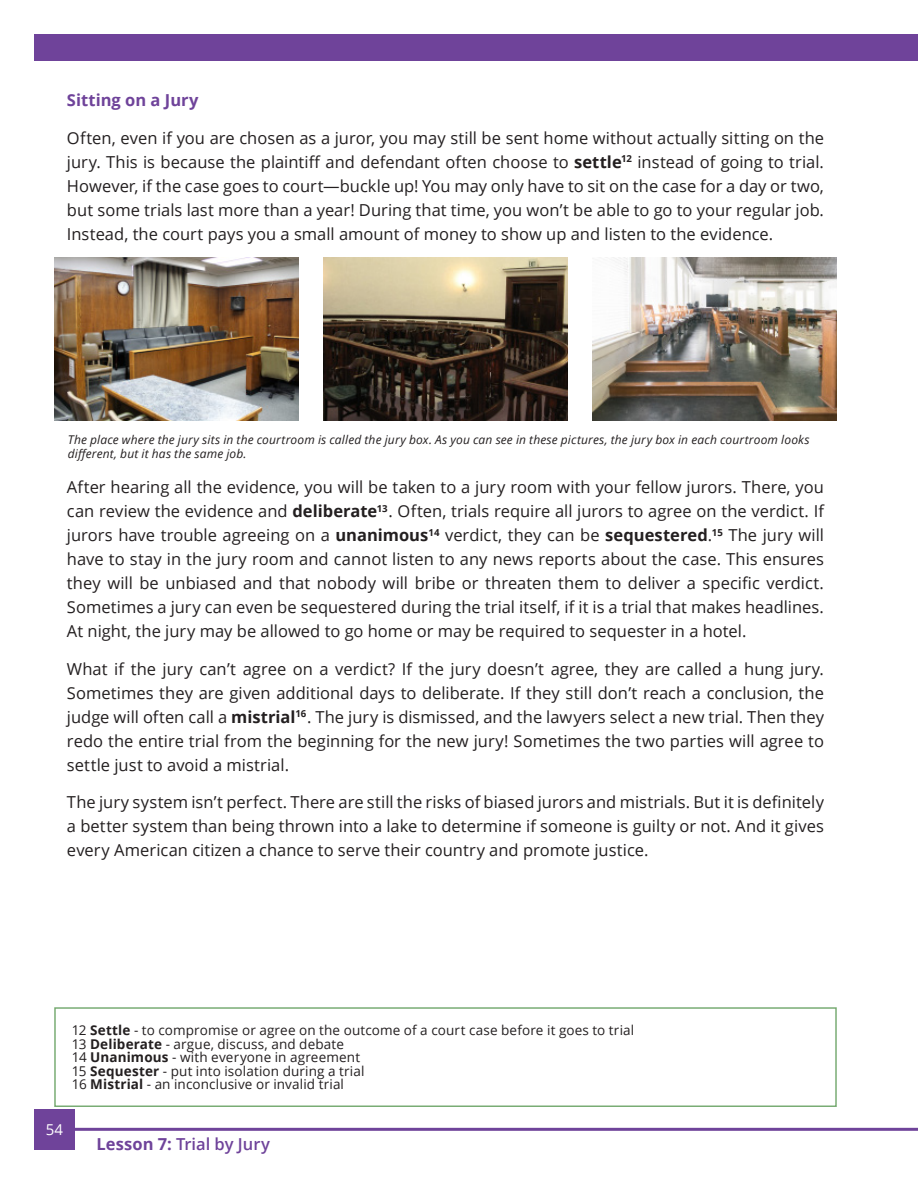
<style>
.page{position:relative;width:918px;height:1188px;background:#fff}
.page>*{position:absolute;margin:0;border:0;box-sizing:border-box;transform-origin:0 0}
.Body_Text{font:16.5px/24px "Open Sans";color:#231f20;text-align:justify}
.t1{font:600 16.5px "Open Sans";color:#6f439a}
.Body_Text-2{font:700 16.5px "Open Sans";color:#6f439a}
.t2{font:15px "Open Sans";color:#fff}
.Footnotes_Text{font:13.5px "Open Sans";letter-spacing:.01em;color:#231f20}
.Picture_text{font:italic 12px/14.4px "Open Sans";letter-spacing:.015em;color:#231f20}
.s1{font-weight:700}
</style>
<div class="page">
<div style="left:34px;top:34px;width:884px;height:27px;background:#6f439a"></div>
<div style="left:34px;top:1109px;width:41px;height:41px;background:#6f439a"></div>
<hr style="left:64px;top:1128px;width:854px;height:3px;background:#6f439a">
<img style="left:54px;top:257px;width:244px;height:164px">
<div style="left:54px;top:1007px;width:783px;height:100px;border:2px solid #79ac74"></div>
<img style="left:323px;top:257px;width:245px;height:164px">
<img style="left:593px;top:257px;width:244px;height:164px">
<p class="Body_Text-2" style="left:67px;top:89px;width:133px">Sitting on a Jury</p>
<p class="Body_Text" style="left:67px;top:125px;width:759px">Often, even if you are chosen as a juror, you may still be sent home without actually sitting on the jury. This is because the plaintiff and defendant often choose to <span class="s1">settle</span><sup>12</sup> instead of going to trial.<br>However, if the case goes to court—buckle up! You may only have to sit on the case for a day or two, but some trials last more than a year! During that time, you won’t be able to go to your regular job.<br>Instead, the court pays you a small amount of money to show up and listen to the evidence.</p>
<p class="Picture_text" style="left:68px;top:432px;width:743px">The place where the jury sits in the courtroom is called the jury box. As you can see in these pictures, the jury box in each courtroom looks different, but it has the same job.</p>
<p class="Body_Text" style="left:67px;top:475px;width:759px">After hearing all the evidence, you will be taken to a jury room with your fellow jurors. There, you can review the evidence and <span class="s1">deliberate</span><sup>13</sup>. Often, trials require all jurors to agree on the verdict. If jurors have trouble agreeing on a <span class="s1">unanimous</span><sup>14</sup> verdict, they can be <span class="s1">sequestered</span>.<sup>15</sup> The jury will have to stay in the jury room and cannot listen to any news reports about the case. This ensures they will be unbiased and that nobody will bribe or threaten them to deliver a specific verdict.<br>Sometimes a jury can even be sequestered during the trial itself, if it is a trial that makes headlines.<br>At night, the jury may be allowed to go home or may be required to sequester in a hotel.</p>
<p class="Body_Text" style="left:67px;top:656px;width:759px">What if the jury can’t agree on a verdict? If the jury doesn’t agree, they are called a hung jury.<br>Sometimes they are given additional days to deliberate. If they still don’t reach a conclusion, the judge will often call a <span class="s1">mistrial</span><sup>16</sup>. The jury is dismissed, and the lawyers select a new trial. Then they redo the entire trial from the beginning for the new jury! Sometimes the two parties will agree to settle just to avoid a mistrial.</p>
<p class="Body_Text" style="left:67px;top:790px;width:759px">The jury system isn’t perfect. There are still the risks of biased jurors and mistrials. But it is definitely a better system than being thrown into a lake to determine if someone is guilty or not. And it gives every American citizen a chance to serve their country and promote justice.</p>
<p class="Footnotes_Text" style="left:72px;top:1021px;width:564px">12 <span class="s1">Settle</span> - to compromise or agree on the outcome of a court case before it goes to trial</p>
<p class="Footnotes_Text" style="left:72px;top:1035px;width:274px">13 <span class="s1">Deliberate</span> - argue, discuss, and debate</p>
<p class="Footnotes_Text" style="left:72px;top:1048px;width:290px">14 <span class="s1">Unanimous</span> - with everyone in agreement</p>
<p class="Footnotes_Text" style="left:72px;top:1062px;width:294px">15 <span class="s1">Sequester</span> - put into isolation during a trial</p>
<p class="Footnotes_Text" style="left:72px;top:1075px;width:274px">16 <span class="s1">Mistrial</span> - an inconclusive or invalid trial</p>
<p class="t2" style="left:46px;top:1119px;width:19px">54</p>
<p class="t1" style="left:97px;top:1132px;width:175px"><span class="s1">Lesson 7:</span> Trial by Jury</p>
</div>
